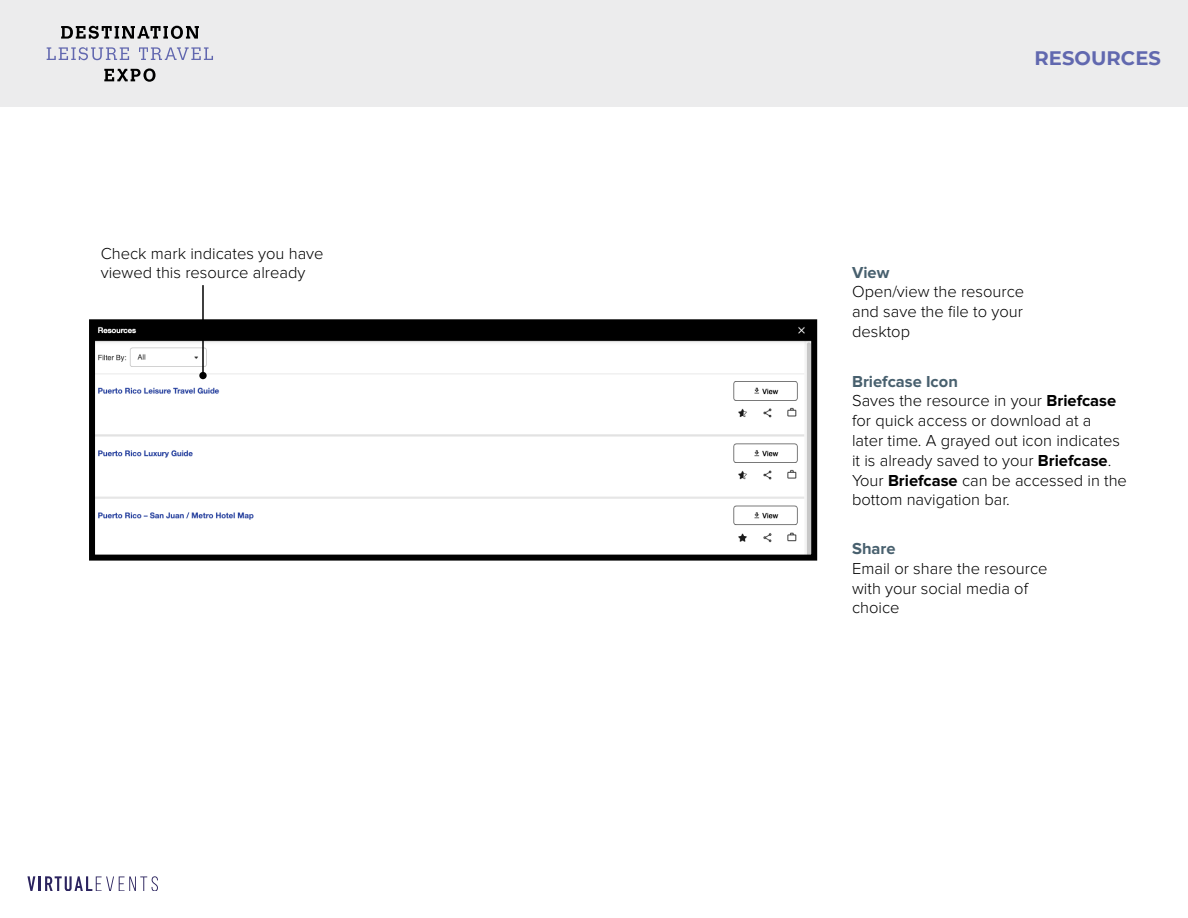
<style>
.page{position:relative;width:1188px;height:918px;background:#fff}
.page>*{position:absolute;margin:0;border:0;box-sizing:border-box;transform-origin:0 0}
.t1{font:700 19.5px "Montserrat";letter-spacing:.005em;color:#6168af}
.t2{font:300 16.5px/19.8px "Proxima Nova";color:#000}
.t3{font:700 16.5px "Proxima Nova";color:#48606e}
.s1{font-weight:700;color:#48606e}
.s2{font-weight:700}
</style>
<div class="page">
<svg style="left:27px;top:876px;width:131px;height:15px"></svg>
<div style="left:0;top:0;width:1188px;height:106px;background:#ececed"></div>
<svg style="left:61px;top:26px;width:138px;height:13px"></svg>
<svg style="left:47px;top:47px;width:82px;height:13px"></svg>
<svg style="left:139px;top:47px;width:74px;height:13px"></svg>
<svg style="left:104px;top:68px;width:52px;height:14px"></svg>
<img style="left:96px;top:326px;width:714px;height:228px">
<div style="left:89px;top:319px;width:728px;height:242px;border:6px solid #000"></div>
<hr style="left:202px;top:285px;width:2px;height:91px;background:#000">
<div style="left:199px;top:372px;width:8px;height:7px;background:#000;border-radius:50%"></div>
<p class="t2" style="left:101px;top:244px;width:224px">Check mark indicates you have viewed this resource already</p>
<p class="t1" style="left:1034px;top:44px;width:128px">RESOURCES</p>
<p class="t3" style="left:852px;top:265px;width:39px">View</p>
<p class="t2" style="left:852px;top:283px;width:174px;text-align:justify">Open/view the resource and save the file to your desktop</p>
<p class="t2" style="left:852px;top:372px;width:276px"><span class="s1">Briefcase Icon<br></span>Saves the resource in your <span class="s2">Briefcase </span>for quick access or download at a<br>later time. A grayed out icon indicates it is already saved to your <span class="s2">Briefcase</span>.<br>Your <span class="s2">Briefcase</span> can be accessed in the bottom navigation bar.</p>
<p class="t3" style="left:852px;top:541px;width:45px">Share</p>
<p class="t2" style="left:852px;top:559px;width:197px">Email or share the resource with your social media of choice</p>
</div>
